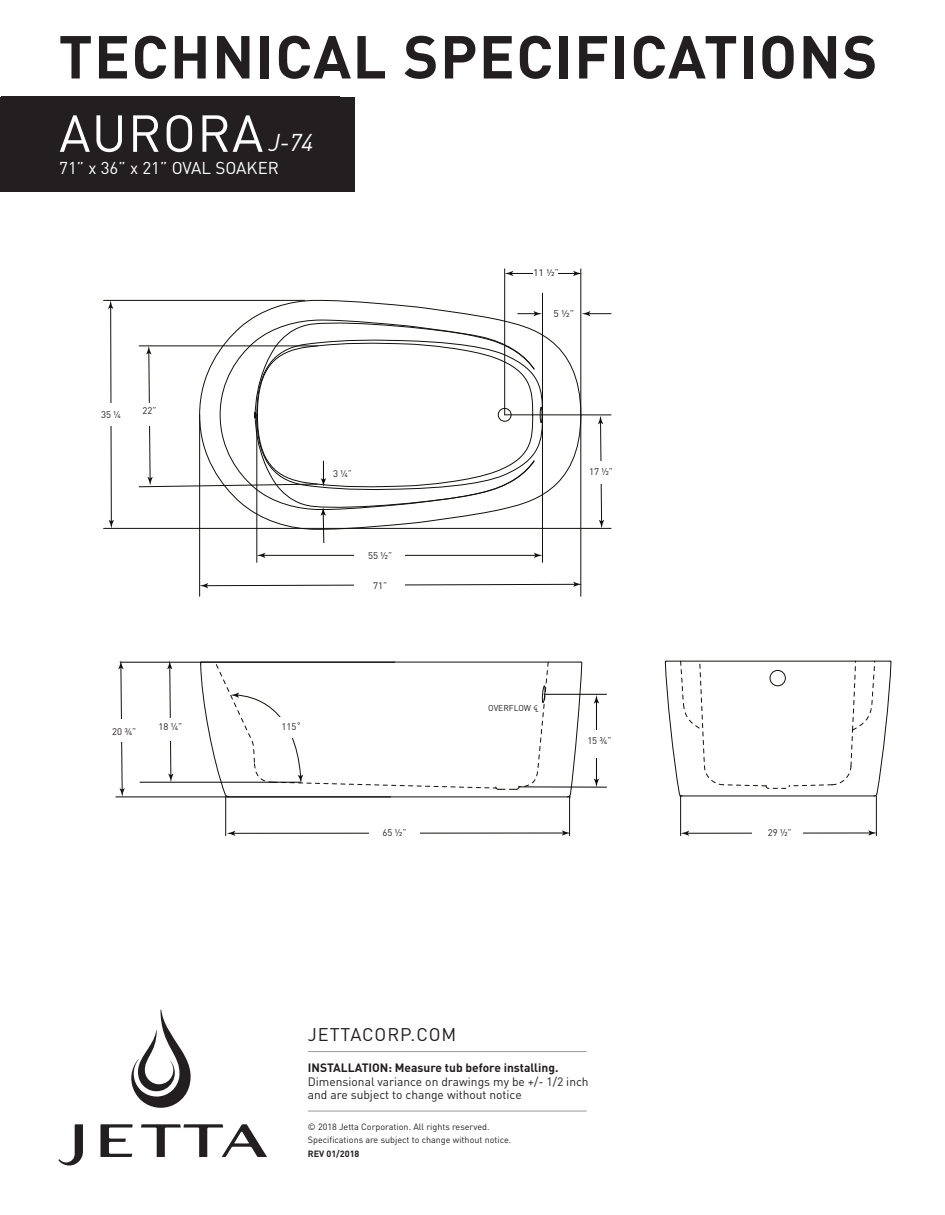
<style>
.page{position:relative;width:945px;height:1215px;background:#fff}
.page>*{position:absolute;margin:0;border:0;box-sizing:border-box;transform-origin:0 0}
.t1{font:700 59.7px "DIN";letter-spacing:.025em;color:#231f20}
.t2{font:51.3px "DIN";letter-spacing:.025em;color:#fff}
.t3{font:18.15px "DIN";letter-spacing:.05em;color:#231f20}
.t4{font:16.95px "DIN";color:#fff}
.t5{font:12px/13.5px "DIN";color:#231f20}
.t6{font:700 12px "DIN";color:#231f20}
.t7{font:9.6px "DIN";color:#231f20}
.t8{font:9.6px "DIN";color:#231f20;scale:1.09 1}
.t9{font:9px/13.5px "DIN";color:#231f20}
.t10{font:700 9px "DIN";color:#231f20}
.t11{font:8.4px "DIN";color:#231f20}
.s1{font-style:italic;font-size:24px}
.s2{font-family:"DIN Offc";font-size:6.75px}
</style>
<div class="page">
<div style="left:1px;top:97px;width:354px;height:94px;background:#231f20"></div>
<svg style="left:58px;top:1124px;width:25px;height:42px"></svg>
<svg style="left:141px;top:1124px;width:126px;height:33px"></svg>
<svg style="left:100px;top:1124px;width:33px;height:33px"></svg>
<svg style="left:131px;top:1010px;width:60px;height:98px"></svg>
<hr style="left:308px;top:1051px;width:279px;height:1px;background:#9a9b9d">
<hr style="left:308px;top:1111px;width:279px;height:1px;background:#9a9b9d">
<hr style="left:227px;top:797px;width:343px;height:1px;background:#10110c">
<svg style="left:567px;top:661px;width:15px;height:141px"></svg>
<hr style="left:201px;top:662px;width:380px;height:1px;background:#10110c">
<svg style="left:200px;top:300px;width:381px;height:230px"></svg>
<svg style="left:220px;top:320px;width:35px;height:190px"></svg>
<svg style="left:255px;top:319px;width:280px;height:192px"></svg>
<svg style="left:665px;top:661px;width:227px;height:136px"></svg>
<hr style="left:581px;top:415px;width:1px;height:181px;background:#10110c">
<hr style="left:199px;top:415px;width:1px;height:181px;background:#10110c">
<hr style="left:542px;top:415px;width:1px;height:147px;background:#10110c">
<hr style="left:257px;top:415px;width:1px;height:147px;background:#10110c">
<hr style="left:263px;top:555px;width:274px;height:1px;background:#10110c">
<svg style="left:257px;top:553px;width:8px;height:5px"></svg>
<svg style="left:534px;top:553px;width:8px;height:5px"></svg>
<svg style="left:200px;top:582px;width:382px;height:6px"></svg>
<hr style="left:504px;top:269px;width:1px;height:146px;background:#10110c">
<hr style="left:581px;top:269px;width:1px;height:146px;background:#10110c">
<hr style="left:542px;top:293px;width:1px;height:122px;background:#10110c">
<hr style="left:104px;top:300px;width:201px;height:1px;background:#10110c">
<hr style="left:104px;top:528px;width:507px;height:1px;background:#10110c">
<svg style="left:108px;top:300px;width:6px;height:228px"></svg>
<svg style="left:518px;top:311px;width:24px;height:5px"></svg>
<svg style="left:582px;top:311px;width:29px;height:5px"></svg>
<hr style="left:510px;top:273px;width:66px;height:1px;background:#10110c">
<svg style="left:505px;top:271px;width:8px;height:5px"></svg>
<svg style="left:573px;top:271px;width:9px;height:5px"></svg>
<hr style="left:505px;top:415px;width:106px;height:1px;background:#10110c">
<svg style="left:598px;top:416px;width:6px;height:112px"></svg>
<hr style="left:569px;top:797px;width:1px;height:39px;background:#10110c">
<hr style="left:225px;top:797px;width:1px;height:39px;background:#10110c">
<hr style="left:233px;top:833px;width:332px;height:1px;background:#10110c">
<svg style="left:227px;top:831px;width:8px;height:5px"></svg>
<svg style="left:562px;top:830px;width:8px;height:6px"></svg>
<hr style="left:876px;top:796px;width:1px;height:40px;background:#10110c">
<hr style="left:680px;top:796px;width:1px;height:40px;background:#10110c">
<hr style="left:686px;top:833px;width:185px;height:1px;background:#10110c">
<svg style="left:681px;top:831px;width:8px;height:5px"></svg>
<svg style="left:868px;top:830px;width:9px;height:6px"></svg>
<svg style="left:200px;top:661px;width:349px;height:136px"></svg>
<hr style="left:544px;top:694px;width:63px;height:1px;background:#040503">
<hr style="left:519px;top:787px;width:88px;height:1px;background:#040503">
<hr style="left:596px;top:701px;width:1px;height:80px;background:#040503">
<svg style="left:594px;top:695px;width:5px;height:9px"></svg>
<svg style="left:594px;top:779px;width:5px;height:8px"></svg>
<div style="left:588px;top:730px;width:23px;height:28px;background:#fff"></div>
<hr style="left:116px;top:797px;width:275px;height:1px;background:#040503">
<hr style="left:120px;top:662px;width:275px;height:1px;background:#040503">
<hr style="left:140px;top:782px;width:161px;height:1px;background:#040503">
<svg style="left:167px;top:661px;width:6px;height:121px"></svg>
<svg style="left:118px;top:661px;width:7px;height:136px"></svg>
<div style="left:369px;top:824px;width:51px;height:23px;background:#fff"></div>
<div style="left:752px;top:822px;width:51px;height:22px;background:#fff"></div>
<div style="left:96px;top:719px;width:51px;height:22px;background:#fff"></div>
<div style="left:145px;top:718px;width:51px;height:22px;background:#fff"></div>
<div style="left:86px;top:404px;width:50px;height:22px;background:#fff"></div>
<div style="left:355px;top:575px;width:50px;height:22px;background:#fff"></div>
<div style="left:355px;top:544px;width:50px;height:23px;background:#fff"></div>
<div style="left:588px;top:461px;width:38px;height:22px;background:#fff"></div>
<div style="left:533px;top:264px;width:24px;height:19px;background:#fff"></div>
<div style="left:273px;top:717px;width:24px;height:21px;background:#fff"></div>
<svg style="left:321px;top:507px;width:5px;height:36px"></svg>
<svg style="left:139px;top:338px;width:403px;height:153px"></svg>
<h1 class="t1" style="left:59px;top:18px;width:821px">TECHNICAL SPECIFICATIONS</h1>
<h2 class="t2" style="left:59px;top:101px;width:256px">AURORA <span class="s1">J-74</span></h2>
<h3 class="t4" style="left:59px;top:158px;width:221px">71” x 36” x 21” OVAL SOAKER</h3>
<p class="t7" style="left:101px;top:409px;width:21px">35 ¼</p>
<p class="t7" style="left:142px;top:405px;width:16px">22”</p>
<p class="t7" style="left:333px;top:468px;width:20px">3 ¼”</p>
<p class="t7" style="left:368px;top:549px;width:25px">55 ½”</p>
<p class="t7" style="left:373px;top:579px;width:16px">71”</p>
<p class="t8" style="left:533px;top:267px;width:25px">11 ½”</p>
<p class="t8" style="left:553px;top:308px;width:20px">5 ½”</p>
<p class="t7" style="left:589px;top:465px;width:25px">17 ½”</p>
<p class="t7" style="left:112px;top:725px;width:26px">20 ¾”</p>
<p class="t7" style="left:158px;top:721px;width:25px">18 ¼”</p>
<p class="t7" style="left:282px;top:721px;width:21px">115˚</p>
<p class="t11" style="left:488px;top:703px;width:52px">OVERFLOW <span class="s2">C</span><sub>L</sub></p>
<p class="t7" style="left:587px;top:735px;width:26px">15 ¾”</p>
<p class="t7" style="left:383px;top:827px;width:25px">65 ½”</p>
<p class="t7" style="left:768px;top:827px;width:25px">29 ½”</p>
<h3 class="t3" style="left:308px;top:1023px;width:150px">JETTACORP.COM</h3>
<h3 class="t6" style="left:308px;top:1060px;width:252px">INSTALLATION: Measure tub before installing.</h3>
<h3 class="t5" style="left:308px;top:1074px;width:282px">Dimensional variance on drawings my be +/- 1/2 inch and are subject to change without notice</h3>
<p class="t9" style="left:308px;top:1120px;width:205px">© 2018 Jetta Corporation. All rights reserved.<br>Specifications are subject to change without notice.</p>
<p class="t10" style="left:308px;top:1148px;width:53px">REV 01/2018</p>
</div>
